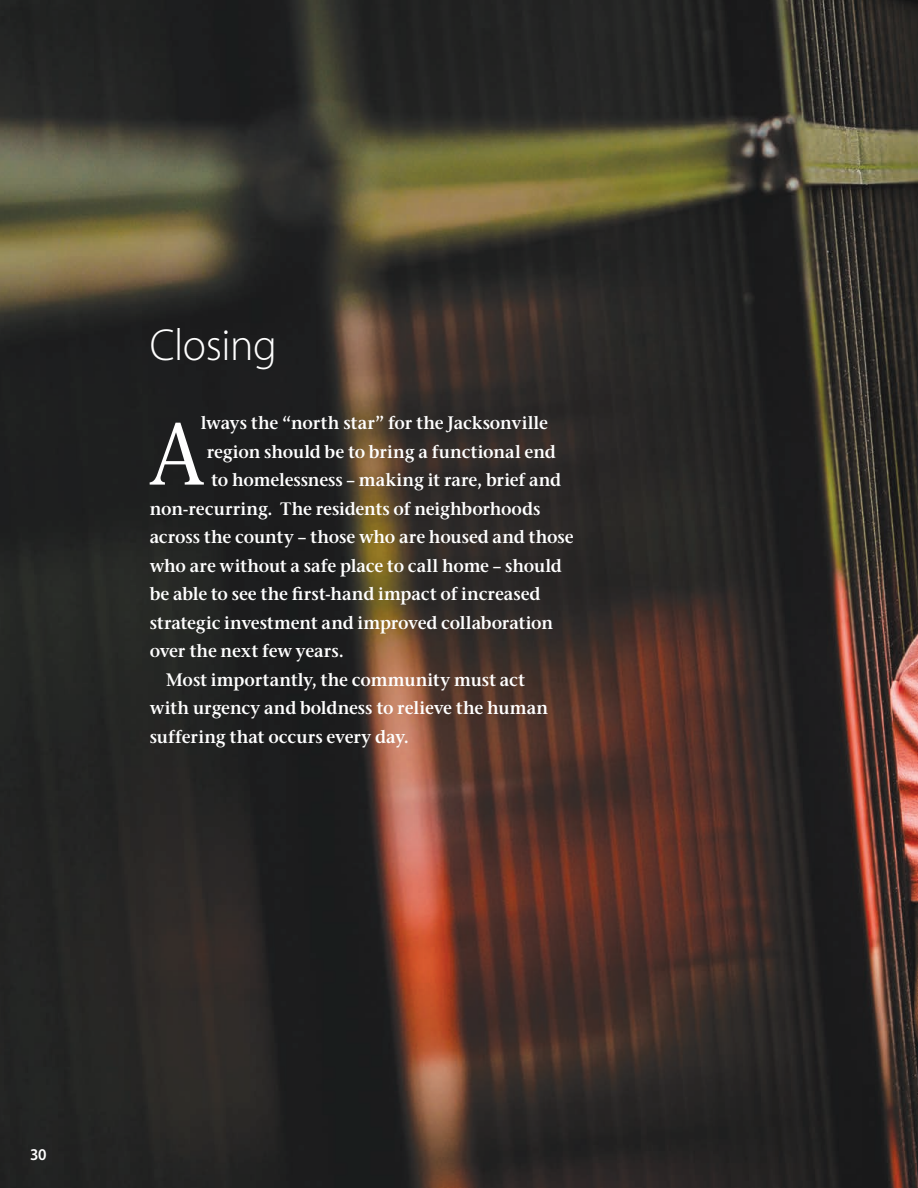
<style>
.page{position:relative;width:918px;height:1188px;background:#fff}
.page>*{position:absolute;margin:0;border:0;box-sizing:border-box;transform-origin:0 0}
.t1{font:500 87px "Stone Ser ITC Std";color:#fff;scale:.95 1}
.t2{font:300 45px "Myriad Pro";letter-spacing:-.01em;color:#fff}
.t3{font:600 18px "Stone Ser ITC Std";letter-spacing:-.01em;color:#fff;scale:.95 1}
.t4{font:600 16.5px "Myriad Pro";color:#fff;scale:.95 1}
</style>
<div class="page">
<img style="left:0;top:0;width:918px;height:1188px">
<h2 class="t2" style="left:150px;top:320px;width:129px">Closing</h2>
<p class="t3" style="left:201px;top:412px;width:367px">lways the “north star” for the Jacksonville</p>
<p class="t3" style="left:207px;top:440px;width:369px">region should be to bring a functional end</p>
<p class="t3" style="left:211px;top:469px;width:370px">to homelessness – making it rare, brief and</p>
<p class="t3" style="left:150px;top:497px;width:413px">non-recurring. The residents of neighborhoods</p>
<p class="t3" style="left:150px;top:526px;width:448px">across the county – those who are housed and those</p>
<p class="t3" style="left:150px;top:554px;width:435px">who are without a safe place to call home – should</p>
<p class="t3" style="left:150px;top:583px;width:413px">be able to see the first-hand impact of increased</p>
<p class="t3" style="left:150px;top:611px;width:426px">strategic investment and improved collaboration</p>
<p class="t3" style="left:150px;top:640px;width:206px">over the next few years.</p>
<p class="t3" style="left:166px;top:668px;width:379px">Most importantly, the community must act</p>
<p class="t3" style="left:150px;top:697px;width:421px">with urgency and boldness to relieve the human</p>
<p class="t3" style="left:150px;top:725px;width:274px">suffering that occurs every day.</p>
<h1 class="t1" style="left:148px;top:401px;width:61px">A</h1>
<p class="t4" style="left:30px;top:1145px;width:19px">30</p>
</div>
